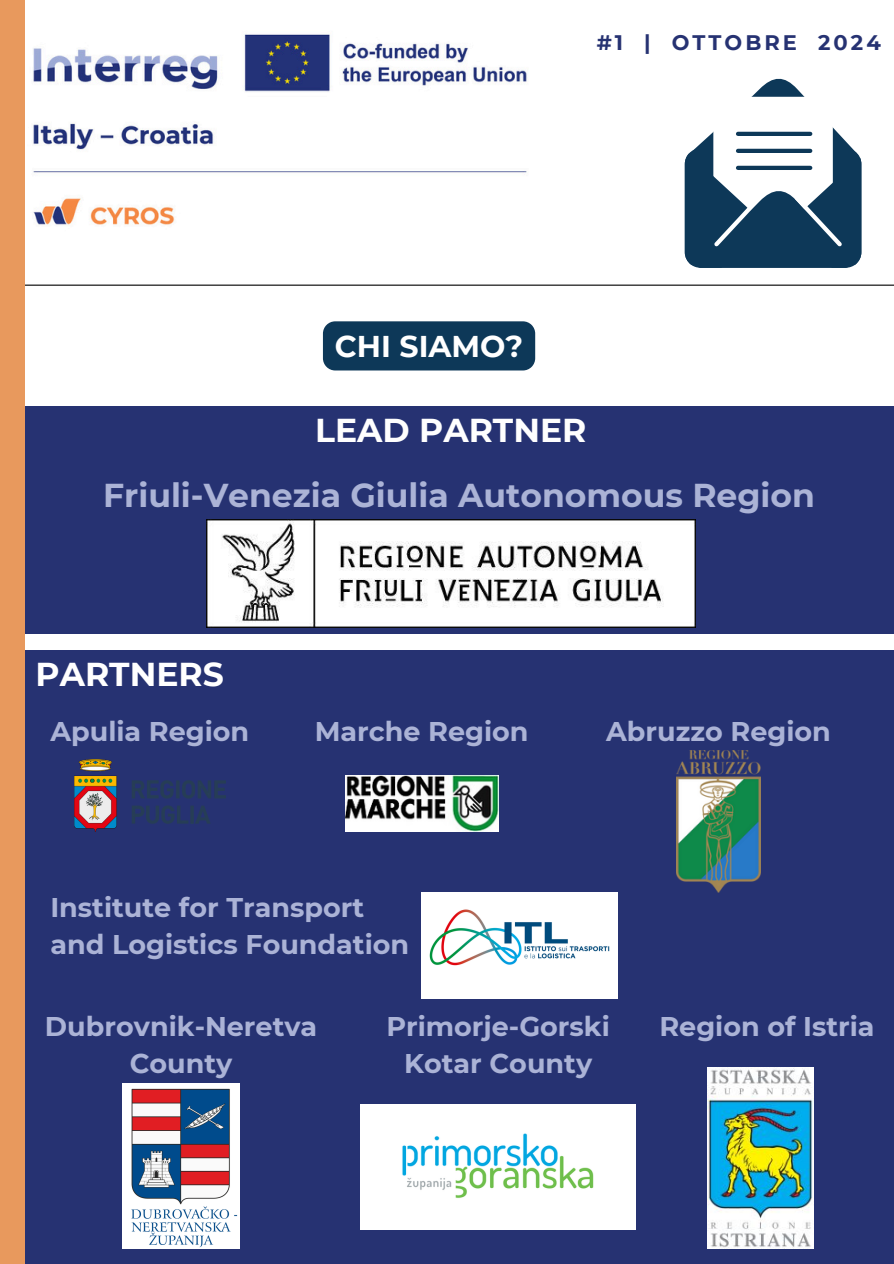
<style>
.page{position:relative;width:894px;height:1264px;background:#fff}
.page>*{position:absolute;margin:0;border:0;box-sizing:border-box;transform-origin:0 0}
.t1{font:700 33px "Montserrat";color:#abb3d6}
.t2{font:700 33px "Montserrat";color:#fefefe}
.t3{font:700 33px "Montserrat";color:#fff}
.t4{font:700 30px "Montserrat";color:#fff}
.t5{font:700 27px/37.2px "Montserrat";color:#abb3d6;text-align:center}
.t6{font:700 21px "Montserrat";letter-spacing:.145em;color:#263272}
</style>
<div class="page">
<hr style="left:0;top:284px;width:893px;height:2px;background:#000">
<img style="left:24px;top:0;width:503px;height:267px">
<svg style="left:684px;top:78px;width:177px;height:190px"></svg>
<hr style="left:737px;top:132px;width:73px;height:4px;background:#0d3858">
<hr style="left:737px;top:149px;width:73px;height:4px;background:#0d3858">
<hr style="left:737px;top:166px;width:73px;height:4px;background:#0d3858">
<div style="left:24px;top:406px;width:869px;height:227px;background:#263272"></div>
<img style="left:206px;top:519px;width:489px;height:108px">
<div style="left:24px;top:650px;width:869px;height:613px;background:#263272"></div>
<img style="left:74px;top:759px;width:151px;height:72px">
<img style="left:421px;top:892px;width:196px;height:106px">
<img style="left:345px;top:775px;width:153px;height:56px">
<img style="left:676px;top:750px;width:84px;height:142px">
<div style="left:0;top:0;width:24px;height:1263px;background:#e8995d"></div>
<img style="left:707px;top:1067px;width:106px;height:181px">
<img style="left:123px;top:1083px;width:117px;height:165px">
<img style="left:360px;top:1104px;width:275px;height:125px">
<div style="left:323px;top:321px;width:212px;height:49px;background:#0d3858"></div>
<p class="t6" style="left:596px;top:30px;width:285px">#1 | OTTOBRE 2024</p>
<p class="t4" style="left:335px;top:327px;width:190px">CHI SIAMO?</p>
<h1 class="t2" style="left:315px;top:410px;width:273px">LEAD PARTNER</h1>
<p class="t1" style="left:103px;top:475px;width:713px">Friuli-Venezia Giulia Autonomous Region</p>
<h3 class="t3" style="left:36px;top:654px;width:190px">PARTNERS</h3>
<p class="t5" style="left:50px;top:713px;width:200px">Apulia Region</p>
<h3 class="t5" style="left:315px;top:713px;width:215px">Marche Region</h3>
<p class="t5" style="left:606px;top:713px;width:226px">Abruzzo Region</p>
<p class="t5" style="left:50px;top:888px;width:360px;text-align:left">Institute for Transport and Logistics Foundation</p>
<h3 class="t5" style="left:45px;top:1007px;width:274px">Dubrovnik-Neretva<br>County</h3>
<p class="t5" style="left:386px;top:1007px;width:225px">Primorje-Gorski<br>Kotar County</p>
<h3 class="t5" style="left:659px;top:1007px;width:217px">Region of Istria</h3>
</div>
